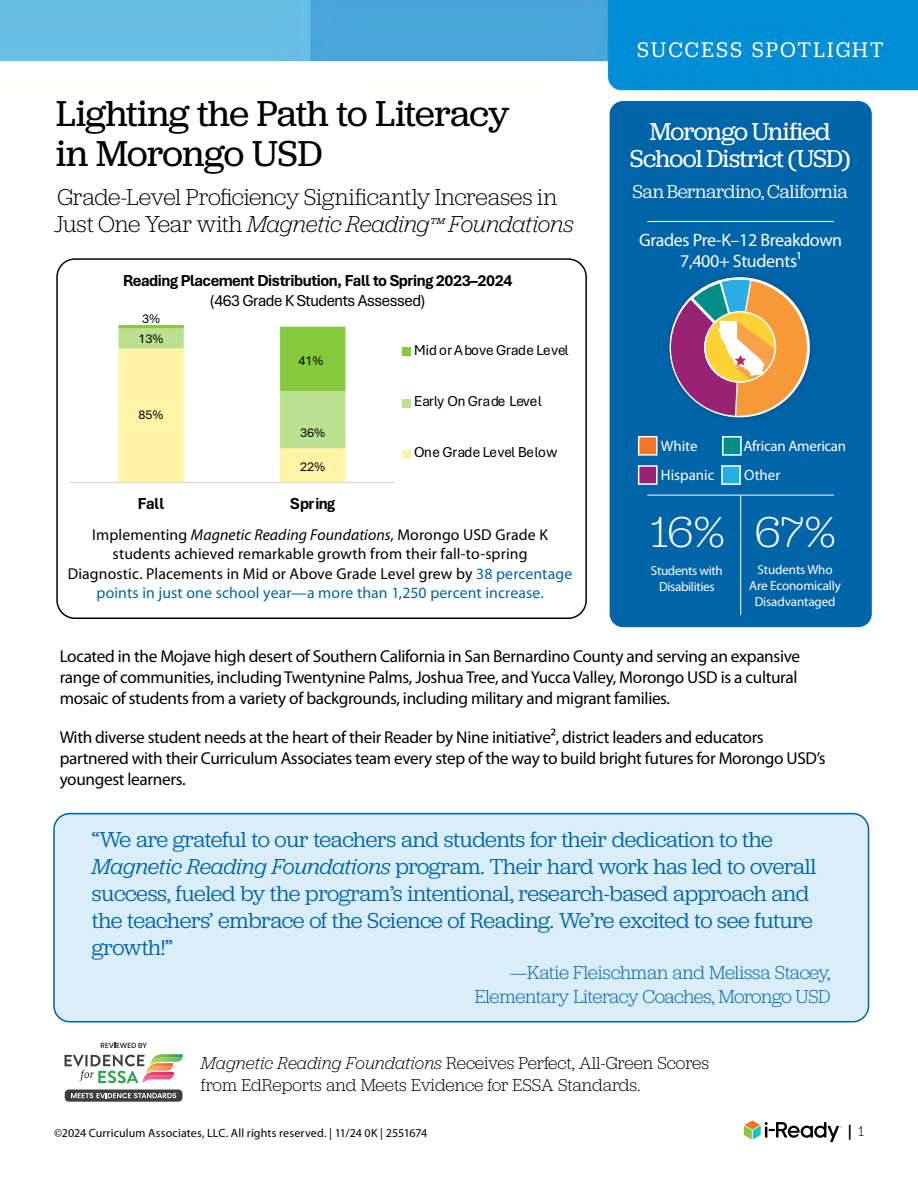
<style>
.page{position:relative;width:918px;height:1188px;background:#fff}
.page>*{position:absolute;margin:0;border:0;box-sizing:border-box;transform-origin:0 0}
.t1{font:300 45px "Jubilat";color:#fff}
.t2{font:37.5px/40.5px "Jubilat";letter-spacing:-.015em;color:#000}
.t3{font:25.5px/27px "Jubilat";letter-spacing:-.025em;color:#fff;text-align:center}
.t4{font:300 24px/27px "Jubilat";letter-spacing:-.01em;color:#000}
.t5{font:22.5px/27px "Jubilat";letter-spacing:-.015em;color:#0064a8}
.t6{font:300 19.5px/24px "Jubilat";letter-spacing:-.02em;color:#0064a8;text-align:right}
.t7{font:19.5px "Jubilat";letter-spacing:-.015em;color:#fff}
.t8{font:300 18px/21.6px "Jubilat";color:#000}
.t9{font:18px/21px "Myriad Pro";letter-spacing:-.02em;color:#fff;text-align:center}
.t10{font:17.25px/21px "Myriad Pro";letter-spacing:-.02em;color:#000}
.t11{font:700 16.8px "Aptos Display";letter-spacing:-.025em;color:#000}
.t12{font:16.8px "Aptos Display";letter-spacing:-.025em;color:#000}
.t13{font:15.75px/19.5px "Myriad Pro";letter-spacing:.01em;color:#000;text-align:center}
.t14{font:15.15px "Aptos Display";letter-spacing:.01em;color:#000}
.t15{font:15px/29.2px "Myriad Pro";letter-spacing:-.005em;color:#fff}
.t16{font:700 15px "Myriad Pro";color:#000}
.t17{font:13.35px "Aptos Display";color:#000}
.t18{font:13.05px/16px "Myriad Pro";letter-spacing:-.015em;color:#fff;text-align:center}
.t19{font:12.9px "Calibri";color:#fff}
.t20{font:12px "Myriad Pro";letter-spacing:.01em;color:#000}
.s1{font-style:italic}
.s2{font-style:italic;font-size:21px}
.s3{color:#0064a8}
.s4{font-family:"Jubilat";font-weight:300}
</style>
<div class="page">
<svg style="left:744px;top:1120px;width:98px;height:22px"></svg>
<div style="left:54px;top:812px;width:815px;height:210px;background:#d9eef8;border-radius:16px"></div>
<div style="left:53px;top:813px;width:816px;height:210px;border:2px solid #0064a8;border-radius:16px"></div>
<svg style="left:70px;top:325px;width:341px;height:158px"></svg>
<div style="left:56px;top:258px;width:531px;height:361px;border:2px solid #000;border-radius:18px"></div>
<svg style="left:64px;top:1042px;width:119px;height:60px"></svg>
<img style="left:0;top:0;width:918px;height:90px">
<div style="left:610px;top:101px;width:262px;height:526px;background:#0064a8;border-radius:14px"></div>
<div style="left:638px;top:436px;width:20px;height:20px;background:#f47523;border:2px solid #fff"></div>
<div style="left:638px;top:465px;width:20px;height:20px;background:#9a2375;border:2px solid #fff"></div>
<div style="left:722px;top:436px;width:20px;height:20px;background:#008f88;border:2px solid #fff"></div>
<div style="left:721px;top:465px;width:20px;height:20px;background:#26ade3;border:2px solid #fff"></div>
<hr style="left:740px;top:496px;width:1px;height:119px;background:#fff">
<hr style="left:647px;top:495px;width:187px;height:1px;background:#fff">
<hr style="left:647px;top:221px;width:187px;height:1px;background:#fff">
<svg style="left:669px;top:277px;width:142px;height:141px"></svg>
<div style="left:704px;top:311px;width:72px;height:72px;border:2px solid #fff;border-radius:50%"></div>
<h2 class="t2" style="left:56px;top:92px;width:454px">Lighting the Path to Literacy in Morongo USD</h2>
<h3 class="t4" style="left:54px;top:183px;width:521px">Grade-Level Proficiency Significantly Increases in<br>Just One Year with <span class="s1">Magnetic Reading</span><span class="s2">™</span> <span class="s1">Foundations</span></h3>
<p class="t11" style="left:123px;top:269px;width:391px">Reading Placement Distribution, Fall to Spring 2023–2024</p>
<p class="t12" style="left:210px;top:289px;width:217px">(463 Grade K Students Assessed)</p>
<p class="t14" style="left:414px;top:340px;width:156px">Mid or Above Grade Level</p>
<p class="t17" style="left:142px;top:310px;width:20px">3%</p>
<p class="t17" style="left:139px;top:329px;width:27px">13%</p>
<p class="t17" style="left:298px;top:352px;width:27px">41%</p>
<p class="t17" style="left:139px;top:405px;width:27px">85%</p>
<p class="t17" style="left:300px;top:424px;width:27px">36%</p>
<p class="t17" style="left:300px;top:457px;width:27px">22%</p>
<p class="t11" style="left:138px;top:492px;width:28px">Fall</p>
<p class="t11" style="left:290px;top:492px;width:46px">Spring</p>
<p class="t14" style="left:414px;top:391px;width:129px">Early On Grade Level</p>
<p class="t14" style="left:414px;top:442px;width:145px">One Grade Level Below</p>
<p class="t13" style="left:68px;top:525px;width:506px">Implementing <span class="s1">Magnetic Reading Foundations</span>, Morongo USD Grade K students achieved remarkable growth from their fall-to-spring<br>Diagnostic. Placements in Mid or Above Grade Level grew by <span class="s3">38 percentage points in just one school year—a more than 1,250 percent increase.</span></p>
<h3 class="t3" style="left:630px;top:118px;width:222px">Morongo Unified<br>School District (USD)</h3>
<p class="t7" style="left:633px;top:179px;width:217px">San Bernardino, California</p>
<p class="t9" style="left:639px;top:230px;width:205px">Grades Pre-K–12 Breakdown<br>7,400+ Students1</p>
<p class="t19" style="left:649px;top:434px;width:33px">!"#$%</p>
<p class="t19" style="left:770px;top:434px;width:47px">&amp;#'()*#+</p>
<p class="t15" style="left:661px;top:432px;width:55px">White<br>Hispanic</p>
<p class="t15" style="left:743px;top:432px;width:104px">African American<br>Other</p>
<h1 class="t1" style="left:651px;top:504px;width:186px">16% 67%</h1>
<p class="t18" style="left:749px;top:562px;width:93px">Students Who<br>Are Economically<br>Disadvantaged</p>
<p class="t18" style="left:651px;top:563px;width:73px">Students with<br>Disabilities</p>
<p class="t10" style="left:60px;top:646px;width:742px">Located in the Mojave high desert of Southern California in San Bernardino County and serving an expansive range of communities, including Twentynine Palms, Joshua Tree, and Yucca Valley, Morongo USD is a cultural mosaic of students from a variety of backgrounds, including military and migrant families.</p>
<p class="t10" style="left:60px;top:727px;width:768px">With diverse student needs at the heart of their Reader by Nine initiative2, district leaders and educators partnered with their Curriculum Associates team every step of the way to build bright futures for Morongo USD’s youngest learners.</p>
<p class="t5" style="left:92px;top:825px;width:726px">“We are grateful to our teachers and students for their dedication to the <span class="s1">Magnetic Reading Foundations</span> program. Their hard work has led to overall success, fueled by the program’s intentional, research-based approach and the teachers’ embrace of the Science of Reading. We’re excited to see future growth!”</p>
<p class="t6" style="left:475px;top:959px;width:357px">—Katie Fleischman and Melissa Stacey,<br>Elementary Literacy Coaches, Morongo USD</p>
<p class="t8" style="left:201px;top:1052px;width:510px"><span class="s1">Magnetic Reading Foundations</span> Receives Perfect, All-Green Scores from EdReports and Meets Evidence for ESSA Standards.</p>
<p class="t20" style="left:54px;top:1127px;width:375px">©2024 Curriculum Associates, LLC. All rights reserved. | 11/24 0K | 2551674</p>
<p class="t16" style="left:848px;top:1123px;width:18px">| <span class="s4">1</span></p>
</div>
